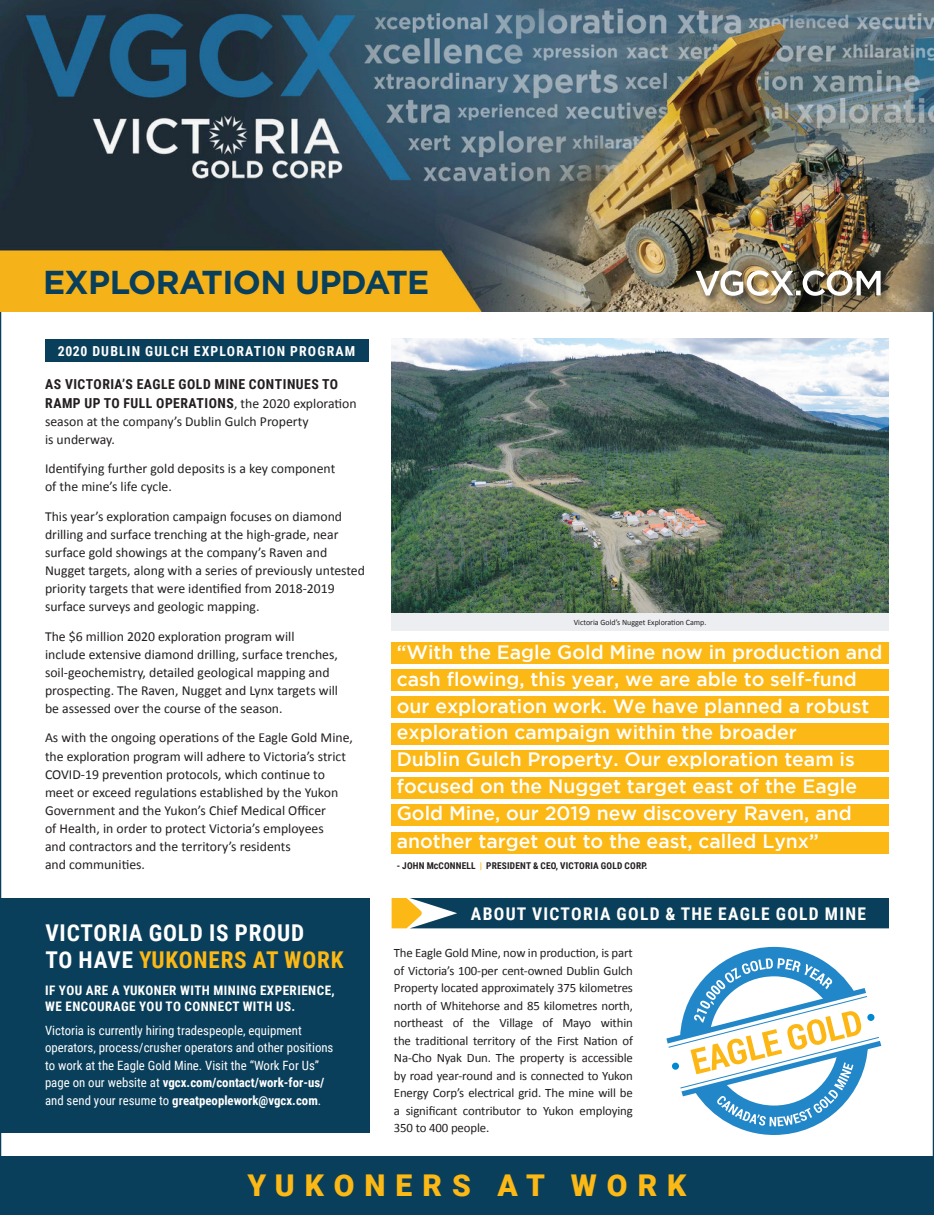
<style>
.page{position:relative;width:934px;height:1215px;background:#fff}
.page>*{position:absolute;margin:0;border:0;box-sizing:border-box;transform-origin:0 0}
.t1{font:700 33.12px "Gotham HTF";letter-spacing:-.02em;color:#0a3f5b}
.t2{font:900 30px "Roboto";letter-spacing:.335em;color:#fcb814}
.t3{font:700 23.12px/26.2px "Roboto Condensed";letter-spacing:.035em;color:#fff}
.t4{font:500 19.38px/27px "Gotham";color:#fff}
.t5{font:700 17.5px "Roboto Condensed";letter-spacing:.075em;color:#fff}
.t6{font:13.75px/18.1px "Calibri";color:#231f20}
.t7{font:700 13.75px/18.1px "Roboto Condensed";letter-spacing:.035em;color:#231f20}
.t8{font:700 13.75px "Roboto Condensed";letter-spacing:.085em;color:#fff}
.t9{font:700 13.12px/16.2px "Roboto Condensed";letter-spacing:.035em;color:#fff}
.t10{font:12.75px/17.5px "Calibri";letter-spacing:-.01em;color:#231f20;text-align:justify}
.t11{font:12.75px/17.5px "Roboto Condensed";color:#fff}
.t12{font:700 9.38px "Roboto Condensed";letter-spacing:.02em;color:#231f20}
.t13{font:8.12px "Calibri";color:#231f20}
.s1{font-family:"Calibri";font-weight:400}
.s2{color:#fcb814}
.s3{font-weight:700}
</style>
<div class="page">
<div style="left:0;top:1157px;width:934px;height:58px;background:#0a3f5b"></div>
<div style="left:0;top:898px;width:369px;height:234px;background:#0a3f5b"></div>
<svg style="left:392px;top:898px;width:497px;height:30px;background:#1e4b5d"></svg>
<svg style="left:666px;top:947px;width:215px;height:188px"></svg>
<img style="left:0;top:0;width:933px;height:311px">
<div style="left:694px;top:268px;width:197px;height:38px;background:#231f20;opacity:.75"></div>
<img style="left:695px;top:270px;width:185px;height:26px">
<div style="left:45px;top:339px;width:323px;height:23px;background:#0a3f5b"></div>
<div style="left:391px;top:642px;width:498px;height:22px;background:#fcb814"></div>
<div style="left:391px;top:669px;width:498px;height:22px;background:#fcb814"></div>
<div style="left:391px;top:696px;width:498px;height:22px;background:#fcb814"></div>
<div style="left:391px;top:723px;width:498px;height:22px;background:#fcb814"></div>
<div style="left:391px;top:750px;width:498px;height:22px;background:#fcb814"></div>
<div style="left:391px;top:777px;width:498px;height:22px;background:#fcb814"></div>
<div style="left:391px;top:804px;width:498px;height:21px;background:#fcb814"></div>
<div style="left:391px;top:832px;width:498px;height:22px;background:#fcb814"></div>
<img style="left:391px;top:339px;width:498px;height:275px">
<div style="left:391px;top:614px;width:498px;height:17px;background:#eceef1"></div>
<h1 class="t1" style="left:43px;top:263px;width:388px">EXPLORATION UPDATE</h1>
<p class="t8" style="left:58px;top:341px;width:299px">2020 DUBLIN GULCH EXPLORATION PROGRAM</p>
<p class="t7" style="left:45px;top:375px;width:313px">AS VICTORIA’S EAGLE GOLD MINE CONTINUES TO<br>RAMP UP TO FULL OPERATIONS<span class="s1">, the 2020 exploration</span></p>
<p class="t6" style="left:45px;top:411px;width:265px">season at the company’s Dublin Gulch Property is underway.</p>
<p class="t6" style="left:45px;top:459px;width:292px">Identifying further gold deposits is a key component of the mine’s life cycle.</p>
<p class="t6" style="left:45px;top:506px;width:321px">This year’s exploration campaign focuses on diamond drilling and surface trenching at the high-grade, near surface gold showings at the company’s Raven and Nugget targets, along with a series of previously untested priority targets that were identified from 2018-2019 surface surveys and geologic mapping.</p>
<p class="t6" style="left:45px;top:626px;width:295px">The $6 million 2020 exploration program will include extensive diamond drilling, surface trenches, soil-geochemistry, detailed geological mapping and prospecting. The Raven, Nugget and Lynx targets will be assessed over the course of the season.</p>
<p class="t6" style="left:45px;top:728px;width:309px">As with the ongoing operations of the Eagle Gold Mine, the exploration program will adhere to Victoria’s strict COVID-19 prevention protocols, which continue to meet or exceed regulations established by the Yukon Government and the Yukon’s Chief Medical Officer<br>of Health, in order to protect Victoria’s employees<br>and contractors and the territory’s residents<br>and communities.</p>
<h3 class="t3" style="left:45px;top:919px;width:300px">VICTORIA GOLD IS PROUD<br>TO HAVE <span class="s2">YUKONERS AT WORK</span></h3>
<p class="t9" style="left:45px;top:982px;width:291px">IF YOU ARE A YUKONER WITH MINING EXPERIENCE,<br>WE ENCOURAGE YOU TO CONNECT WITH US.</p>
<p class="t11" style="left:45px;top:1021px;width:290px">Victoria is currently hiring tradespeople, equipment operators, process/crusher operators and other positions to work at the Eagle Gold Mine. Visit the “Work For Us” page on our website at <span class="s3">vgcx.com/contact/work-for-us/ </span>and send your resume to <span class="s3">greatpeoplework@vgcx.com</span>.</p>
<p class="t13" style="left:574px;top:617px;width:134px">Victoria Gold’s Nugget Exploration Camp.</p>
<p class="t4" style="left:397px;top:638px;width:487px">“With the Eagle Gold Mine now in production and cash flowing, this year, we are able to self-fund our exploration work. We have planned a robust exploration campaign within the broader<br>Dublin Gulch Property. Our exploration team is focused on the Nugget target east of the Eagle Gold Mine, our 2019 new discovery Raven, and another target out to the east, called Lynx”</p>
<p class="t12" style="left:397px;top:859px;width:252px">- JOHN MCCONNELL <span class="s2">|</span> PRESIDENT &amp; CEO, VICTORIA GOLD CORP.</p>
<p class="t5" style="left:471px;top:901px;width:397px">ABOUT VICTORIA GOLD &amp; THE EAGLE GOLD MINE</p>
<p class="t10" style="left:394px;top:944px;width:241px">The Eagle Gold Mine, now in production, is part of Victoria’s 100-per cent-owned Dublin Gulch Property located approximately 375 kilometres north of Whitehorse and 85 kilometres north, northeast of the Village of Mayo within the traditional territory of the First Nation of Na-Cho Nyak Dun. The property is accessible by road year-round and is connected to Yukon Energy Corp’s electrical grid. The mine will be a significant contributor to Yukon employing 350 to 400 people.</p>
<h2 class="t2" style="left:247px;top:1164px;width:440px">YUKONERS AT WORK</h2>
</div>
